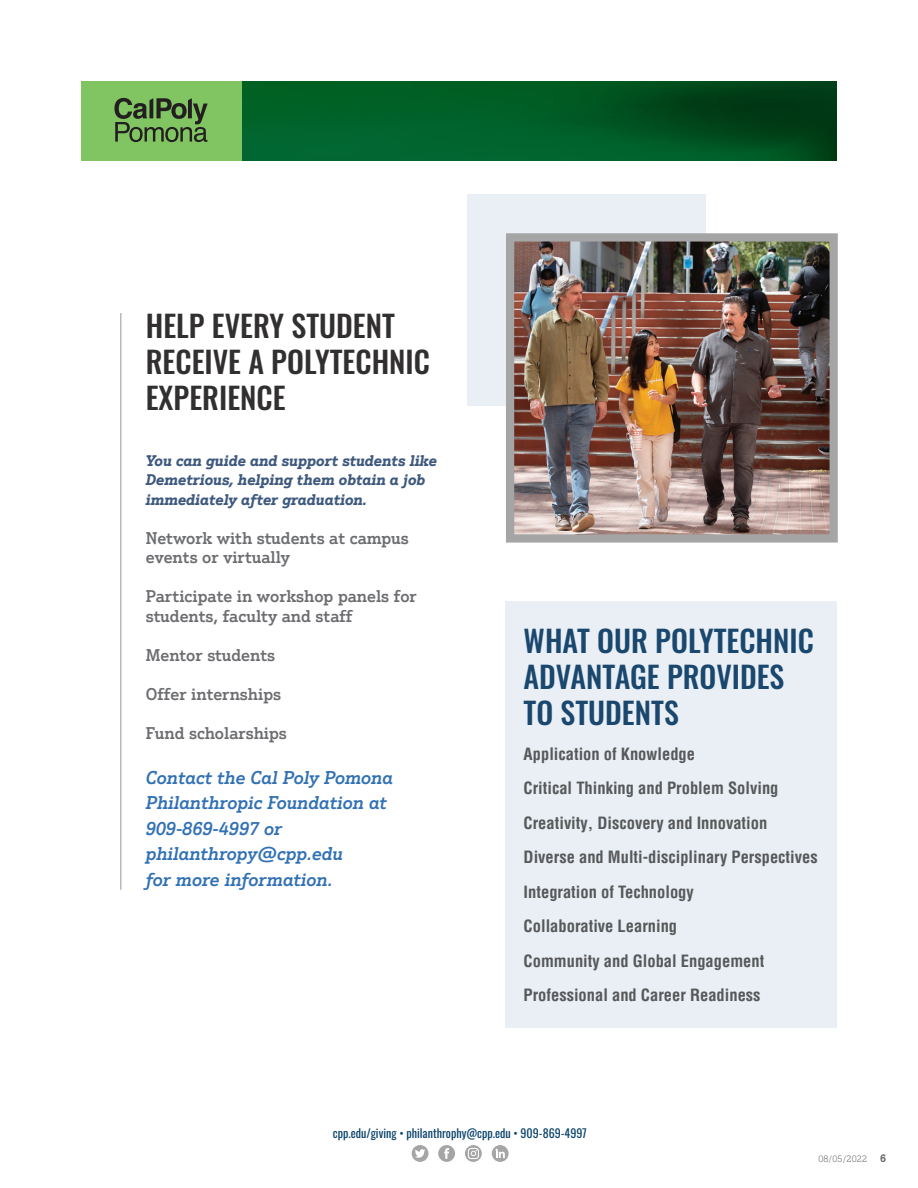
<style>
.page{position:relative;width:918px;height:1188px;background:#fff}
.page>*{position:absolute;margin:0;border:0;box-sizing:border-box;transform-origin:0 0}
.t1{font:500 30px/36px "Oswald";color:#312f30}
.t2{font:500 30px/36px "Oswald";color:#1a476e}
.t3{font:italic 500 18px/25.5px "Justus Pro";color:#3271b4}
.t4{font:700 condensed 16.5px/34.5px "Helvetica LT Pro";color:#57585a}
.t5{font:500 16.5px/19.5px "Justus Pro";color:#6c6d70}
.t6{font:italic 700 15px/19.5px "Justus Pro";color:#3e597d}
.t7{font:12px "Oswald";color:#094269}
.t8{font:700 10.5px "Justus Pro";color:#6c6d70}
.t9{font:300 9px "Justus Pro";letter-spacing:.01em;color:#6c6d70}
</style>
<div class="page">
<div style="left:505px;top:601px;width:332px;height:427px;background:#e9eff4"></div>
<svg style="left:242px;top:81px;width:595px;height:80px;background:#005724"></svg>
<div style="left:81px;top:81px;width:161px;height:80px;background:#81c563"></div>
<svg style="left:114px;top:98px;width:94px;height:44px"></svg>
<div style="left:468px;top:194px;width:238px;height:212px;background:#e9eff4"></div>
<img style="left:515px;top:242px;width:314px;height:292px">
<div style="left:506px;top:233px;width:332px;height:310px;border:8px solid #a6a5a5"></div>
<hr style="left:120px;top:313px;width:2px;height:577px;background:#a8a9ad">
<svg style="left:465px;top:1145px;width:17px;height:17px"></svg>
<svg style="left:468px;top:1148px;width:11px;height:11px"></svg>
<div style="left:412px;top:1145px;width:17px;height:17px;background:#a6a5a5;border-radius:50%"></div>
<svg style="left:415px;top:1149px;width:10px;height:9px"></svg>
<div style="left:438px;top:1145px;width:17px;height:17px;background:#a6a5a5;border-radius:50%"></div>
<svg style="left:444px;top:1148px;width:5px;height:11px"></svg>
<div style="left:492px;top:1145px;width:17px;height:17px;background:#a6a5a5;border-radius:50%"></div>
<svg style="left:496px;top:1149px;width:9px;height:9px"></svg>
<h1 class="t1" style="left:146px;top:310px;width:286px">HELP EVERY STUDENT<br>RECEIVE A POLYTECHNIC<br>EXPERIENCE</h1>
<p class="t6" style="left:146px;top:450px;width:293px">You can guide and support students like<br>Demetrious, helping them obtain a job immediately after graduation.</p>
<p class="t5" style="left:146px;top:528px;width:265px">Network with students at campus events or virtually</p>
<p class="t5" style="left:146px;top:586px;width:273px">Participate in workshop panels for students, faculty and staff</p>
<p class="t5" style="left:146px;top:645px;width:131px">Mentor students</p>
<p class="t5" style="left:146px;top:684px;width:137px">Offer internships</p>
<p class="t5" style="left:146px;top:723px;width:143px">Fund scholarships</p>
<p class="t3" style="left:146px;top:764px;width:249px">Contact the Cal Poly Pomona<br>Philanthropic Foundation at<br>909-869-4997 or philanthropy@cpp.edu<br>for more information.</p>
<h1 class="t2" style="left:524px;top:625px;width:292px">WHAT OUR POLYTECHNIC<br>ADVANTAGE PROVIDES<br>TO STUDENTS</h1>
<p class="t4" style="left:524px;top:736px;width:296px">Application of Knowledge<br>Critical Thinking and Problem Solving Creativity, Discovery and Innovation Diverse and Multi-disciplinary Perspectives Integration of Technology<br>Collaborative Learning<br>Community and Global Engagement Professional and Career Readiness</p>
<p class="t7" style="left:333px;top:1122px;width:256px">cpp.edu/giving • philanthrophy@cpp.edu • 909-869-4997</p>
<p class="t9" style="left:818px;top:1154px;width:50px">08/05/2022</p>
<p class="t8" style="left:880px;top:1152px;width:7px">6</p>
</div>
